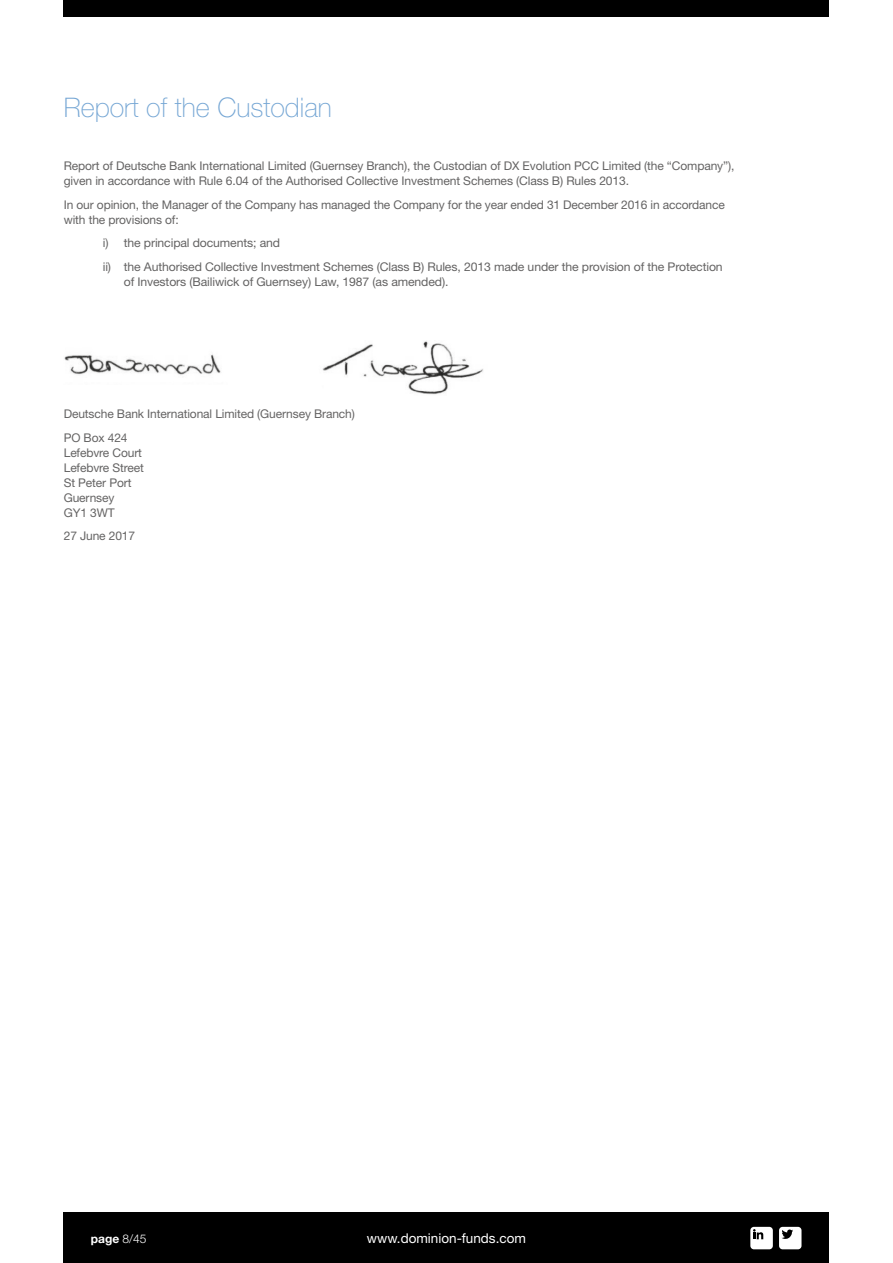
<style>
.page{position:relative;width:893px;height:1263px;background:#fff}
.page>*{position:absolute;margin:0;border:0;box-sizing:border-box;transform-origin:0 0}
.t1{font:100 27px "Helvetica Neue";color:#75a6d4}
.t2{font:13.5px "Minion Pro";color:#fff}
.t3{font:13.5px "Helvetica Neue";color:#fff}
.t4{font:12px/15px "Helvetica Neue";letter-spacing:-.01em;color:#646363}
.t5{font:700 12px "Helvetica Neue";color:#fff}
.s1{font-weight:300}
</style>
<div class="page">
<div style="left:64px;top:0;width:765px;height:17px;background:#000"></div>
<img style="left:64px;top:354px;width:157px;height:21px">
<img style="left:322px;top:341px;width:161px;height:54px">
<div style="left:64px;top:1212px;width:765px;height:51px;background:#000"></div>
<div style="left:779px;top:1227px;width:22px;height:22px;background:#fff;border-radius:4px"></div>
<svg style="left:782px;top:1229px;width:11px;height:10px"></svg>
<div style="left:750px;top:1227px;width:23px;height:22px;background:#fff;border-radius:4px"></div>
<svg style="left:753px;top:1229px;width:10px;height:10px"></svg>
<h1 class="t1" style="left:64px;top:92px;width:270px">Report of the Custodian</h1>
<p class="t4" style="left:64px;top:158px;width:672px">Report of Deutsche Bank International Limited (Guernsey Branch), the Custodian of DX Evolution PCC Limited (the “Company”), given in accordance with Rule 6.04 of the Authorised Collective Investment Schemes (Class B) Rules 2013.</p>
<p class="t4" style="left:64px;top:197px;width:663px">In our opinion, the Manager of the Company has managed the Company for the year ended 31 December 2016 in accordance with the provisions of:</p>
<p class="t4" style="left:103px;top:231px;width:621px;line-height:23.5px">i) the principal documents; and<br>ii) the Authorised Collective Investment Schemes (Class B) Rules, 2013 made under the provision of the Protection</p>
<p class="t4" style="left:124px;top:274px;width:326px">of Investors (Bailiwick of Guernsey) Law, 1987 (as amended).</p>
<p class="t4" style="left:64px;top:402px;width:293px;line-height:23.5px">Deutsche Bank International Limited (Guernsey Branch)<br>PO Box 424</p>
<p class="t4" style="left:64px;top:445px;width:82px">Lefebvre Court<br>Lefebvre Street<br>St Peter Port<br>Guernsey<br>GY1 3WT</p>
<p class="t4" style="left:64px;top:528px;width:73px">27 June 2017</p>
<p class="t5" style="left:91px;top:1231px;width:57px">page <span class="s1">8/45</span></p>
<p class="t3" style="left:367px;top:1230px;width:51px">www.do</p>
<p class="t3" style="left:441px;top:1230px;width:9px">o</p>
<p class="t3" style="left:496px;top:1230px;width:32px">.com</p>
<p class="t2" style="left:374px;top:1229px;width:147px">www.dominion-funds.com</p>
</div>
